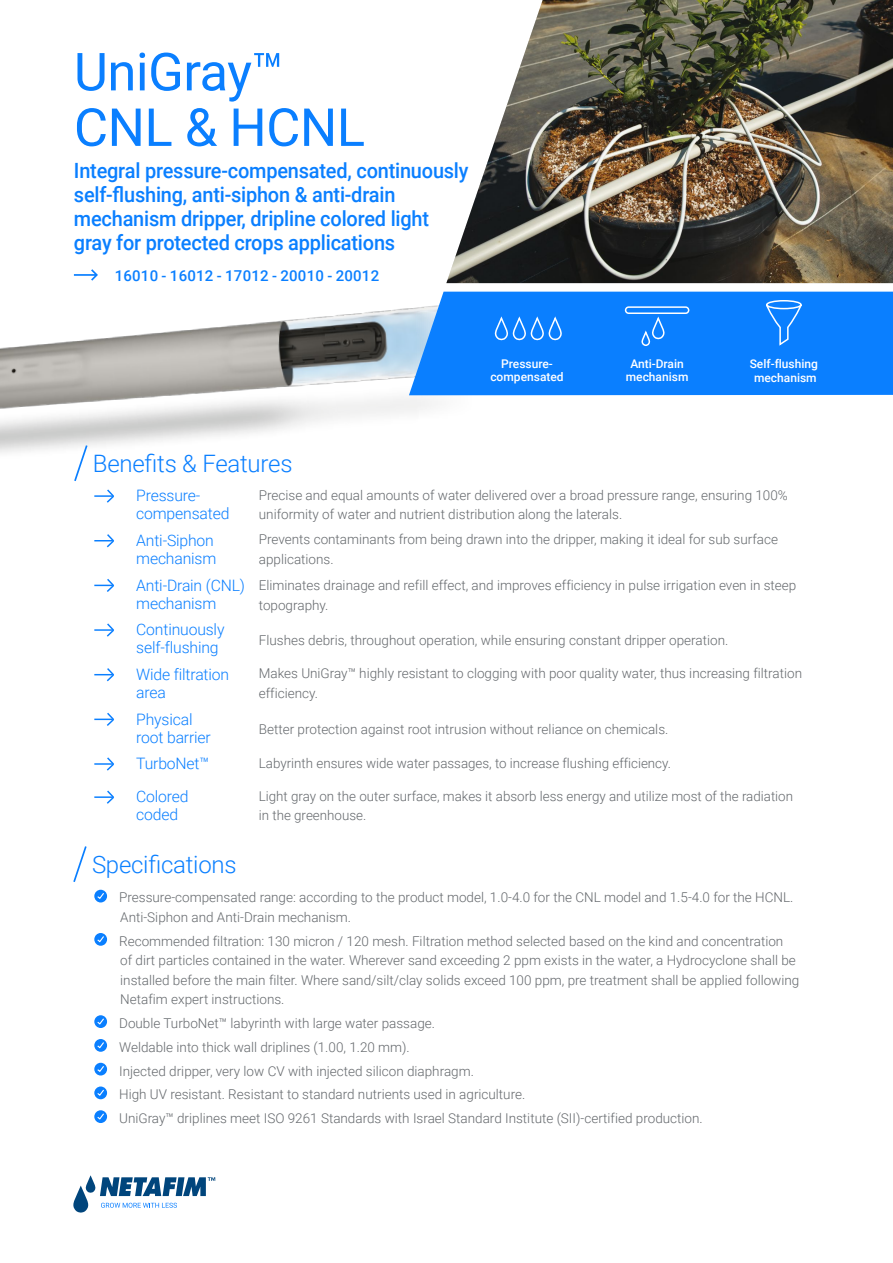
<style>
.page{position:relative;width:893px;height:1263px;background:#fff}
.page>*{position:absolute;margin:0;border:0;box-sizing:border-box;transform-origin:0 0}
.t1{font:52.5px/55.5px "Roboto";letter-spacing:-.01em;color:#0a7fff}
.t2{font:300 24px "Roboto";letter-spacing:-.01em;color:#0a7fff}
.t3{font:500 21px/24px "Roboto";letter-spacing:-.01em;color:#0a7fff;scale:.95 1}
.t4{font:300 15.75px/18px "Roboto";letter-spacing:-.01em;color:#0a7fff}
.t5{font:500 15px "Roboto";letter-spacing:.015em;color:#0a7fff}
.t6{font:300 13.5px/19.5px "Roboto";color:#64686c}
.t7{font:500 12px/13.5px "Roboto";color:#fff;text-align:center}
</style>
<div class="page">
<svg style="left:73px;top:1175px;width:142px;height:37px"></svg>
<img style="left:0;top:274px;width:479px;height:179px">
<svg style="left:74px;top:269px;width:24px;height:12px"></svg>
<svg style="left:94px;top:534px;width:20px;height:14px"></svg>
<svg style="left:94px;top:579px;width:20px;height:13px"></svg>
<svg style="left:94px;top:623px;width:20px;height:14px"></svg>
<svg style="left:94px;top:668px;width:20px;height:14px"></svg>
<svg style="left:94px;top:712px;width:20px;height:14px"></svg>
<svg style="left:94px;top:757px;width:20px;height:14px"></svg>
<svg style="left:94px;top:790px;width:20px;height:14px"></svg>
<svg style="left:94px;top:890px;width:13px;height:12px"></svg>
<svg style="left:96px;top:892px;width:9px;height:8px"></svg>
<svg style="left:94px;top:933px;width:13px;height:13px"></svg>
<svg style="left:96px;top:935px;width:9px;height:8px"></svg>
<svg style="left:94px;top:1015px;width:13px;height:13px"></svg>
<svg style="left:96px;top:1017px;width:9px;height:8px"></svg>
<svg style="left:94px;top:1039px;width:13px;height:13px"></svg>
<svg style="left:96px;top:1041px;width:9px;height:8px"></svg>
<svg style="left:94px;top:1063px;width:13px;height:12px"></svg>
<svg style="left:96px;top:1065px;width:9px;height:8px"></svg>
<svg style="left:94px;top:1086px;width:13px;height:13px"></svg>
<svg style="left:96px;top:1088px;width:9px;height:9px"></svg>
<svg style="left:94px;top:1110px;width:13px;height:13px"></svg>
<svg style="left:96px;top:1112px;width:9px;height:8px"></svg>
<div style="left:409px;top:292px;width:484px;height:103px;background:#0a7fff"></div>
<img style="left:446px;top:0;width:447px;height:283px">
<svg style="left:765px;top:299px;width:38px;height:48px"></svg>
<svg style="left:624px;top:306px;width:66px;height:41px"></svg>
<svg style="left:73px;top:443px;width:41px;height:60px"></svg>
<svg style="left:73px;top:846px;width:14px;height:36px"></svg>
<svg style="left:494px;top:316px;width:69px;height:26px"></svg>
<h1 class="t1" style="left:74px;top:42px;width:293px">UniGray™<br>CNL &amp; HCNL</h1>
<h3 class="t3" style="left:74px;top:158px;width:417px">Integral pressure-compensated, continuously self-flushing, anti-siphon &amp; anti-drain mechanism dripper, dripline colored light gray for protected crops applications</h3>
<p class="t5" style="left:115px;top:265px;width:266px">16010 - 16012 - 17012 - 20010 - 20012</p>
<h2 class="t2" style="left:93px;top:446px;width:201px">Benefits &amp; Features</h2>
<p class="t7" style="left:490px;top:356px;width:75px">Pressure&shy;compensated</p>
<p class="t7" style="left:626px;top:356px;width:64px">Anti-Drain mechanism</p>
<p class="t7" style="left:750px;top:357px;width:70px">Self-flushing mechanism</p>
<p class="t4" style="left:136px;top:486px;width:95px">Pressure&shy;compensated</p>
<p class="t6" style="left:259px;top:485px;width:530px">Precise and equal amounts of water delivered over a broad pressure range, ensuring 100% uniformity of water and nutrient distribution along the laterals.</p>
<p class="t4" style="left:136px;top:531px;width:82px">Anti-Siphon mechanism</p>
<p class="t6" style="left:259px;top:529px;width:521px">Prevents contaminants from being drawn into the dripper, making it ideal for sub surface applications.</p>
<p class="t4" style="left:136px;top:575px;width:110px">Anti-Drain (CNL) mechanism</p>
<p class="t6" style="left:259px;top:575px;width:539px">Eliminates drainage and refill effect, and improves efficiency in pulse irrigation even in steep topography.</p>
<p class="t4" style="left:136px;top:620px;width:90px">Continuously self-flushing</p>
<p class="t6" style="left:259px;top:630px;width:471px">Flushes debris, throughout operation, while ensuring constant dripper operation.</p>
<p class="t4" style="left:136px;top:665px;width:94px">Wide filtration area</p>
<p class="t6" style="left:259px;top:663px;width:545px">Makes UniGray™ highly resistant to clogging with poor quality water, thus increasing filtration efficiency.</p>
<p class="t4" style="left:136px;top:709px;width:76px">Physical root barrier</p>
<p class="t6" style="left:259px;top:719px;width:411px">Better protection against root intrusion without reliance on chemicals.</p>
<p class="t4" style="left:136px;top:754px;width:74px">TurboNet™</p>
<p class="t6" style="left:259px;top:752px;width:414px">Labyrinth ensures wide water passages, to increase flushing efficiency.</p>
<p class="t4" style="left:136px;top:787px;width:54px">Colored coded</p>
<p class="t6" style="left:259px;top:786px;width:536px">Light gray on the outer surface, makes it absorb less energy and utilize most of the radiation in the greenhouse.</p>
<h2 class="t2" style="left:92px;top:847px;width:146px">Specifications</h2>
<p class="t6" style="left:119px;top:887px;width:676px">Pressure-compensated range: according to the product model, 1.0-4.0 for the CNL model and 1.5-4.0 for the HCNL.<br>Anti-Siphon and Anti-Drain mechanism.</p>
<p class="t6" style="left:119px;top:931px;width:682px">Recommended filtration: 130 micron / 120 mesh. Filtration method selected based on the kind and concentration<br>of dirt particles contained in the water. Wherever sand exceeding 2 ppm exists in the water, a Hydrocyclone shall be installed before the main filter. Where sand/silt/clay solids exceed 100 ppm, pre treatment shall be applied following Netafim expert instructions.</p>
<p class="t6" style="left:119px;top:1011px;width:585px;line-height:23.7px">Double TurboNet™ labyrinth with large water passage.<br>Weldable into thick wall driplines (1.00, 1.20 mm).<br>Injected dripper, very low CV with injected silicon diaphragm.<br>High UV resistant. Resistant to standard nutrients used in agriculture.<br>UniGray™ driplines meet ISO 9261 Standards with Israel Standard Institute (SII)-certified production.</p>
</div>
